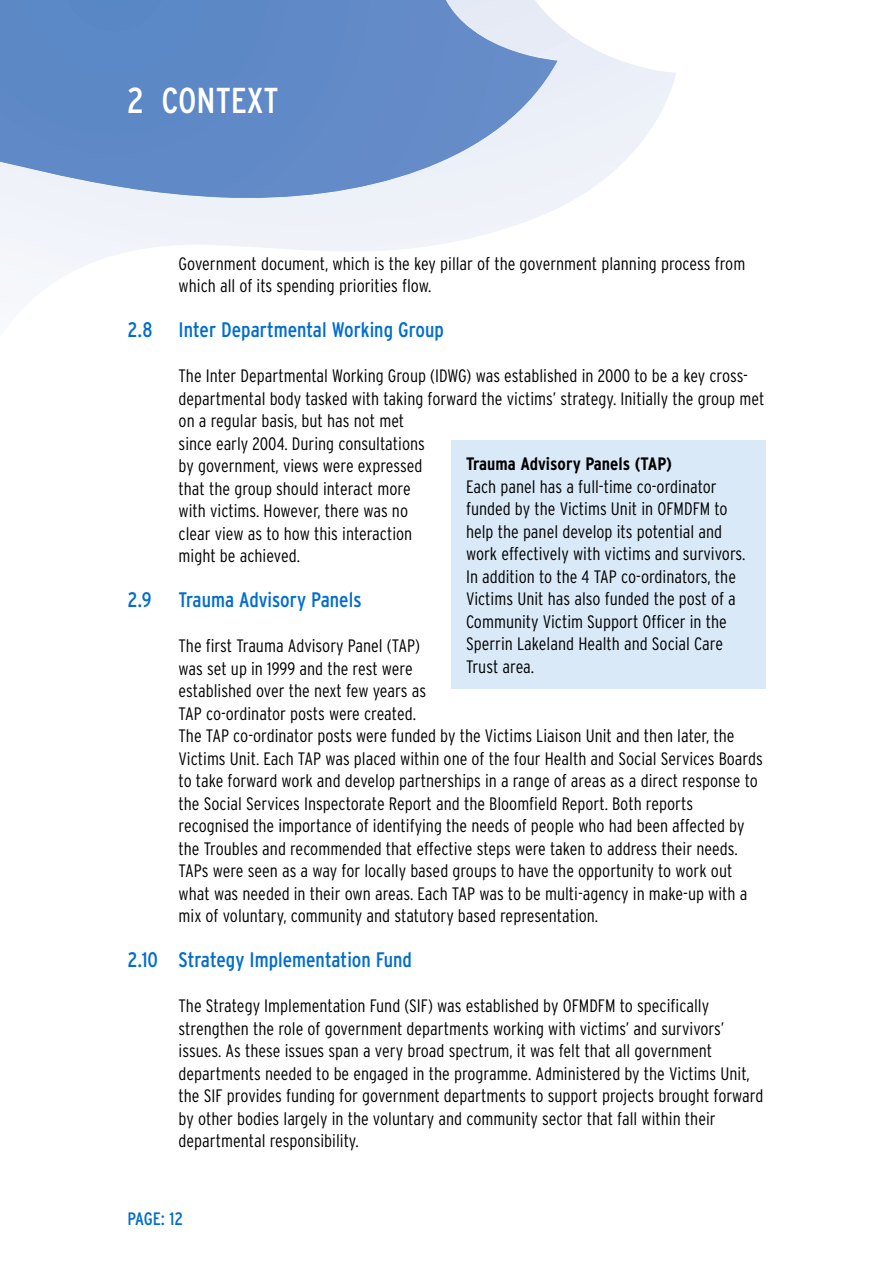
<style>
.page{position:relative;width:893px;height:1263px;background:#fff}
.page>*{position:absolute;margin:0;border:0;box-sizing:border-box;transform-origin:0 0}
.t1{font:condensed 36px "Interstate";color:#fff}
.t2{font:condensed 21px "Interstate";color:#006dcf}
.t3{font:300 condensed 18px/22.5px "Interstate";color:#000}
.t4{font:700 condensed 18px "Interstate";color:#000}
.t5{font:condensed 18px "Interstate";letter-spacing:-.005em;color:#006dcf}
</style>
<div class="page">
<svg style="left:0;top:24px;width:676px;height:265px"></svg>
<svg style="left:0;top:0;width:557px;height:203px;background:#7a9dd0"></svg>
<div style="left:451px;top:440px;width:314px;height:248px;background:#d9e9f8"></div>
<h1 class="t1" style="left:127px;top:80px;width:153px">2 CONTEXT</h1>
<p class="t3" style="left:179px;top:252px;width:568px">Government document, which is the key pillar of the government planning process from which all of its spending priorities flow.</p>
<p class="t2" style="left:128px;top:317px;width:318px">2.8 Inter Departmental Working Group</p>
<p class="t3" style="left:179px;top:365px;width:587px">The Inter Departmental Working Group (IDWG) was established in 2000 to be a key cross&shy;departmental body tasked with taking forward the victims’ strategy. Initially the group met on a regular basis, but has not met<br>since early 2004. During consultations<br>by government, views were expressed<br>that the group should interact more<br>with victims. However, there was no<br>clear view as to how this interaction<br>might be achieved.</p>
<p class="t2" style="left:128px;top:587px;width:26px">2.9</p>
<p class="t2" style="left:179px;top:587px;width:184px">Trauma Advisory Panels</p>
<p class="t3" style="left:179px;top:635px;width:586px">The first Trauma Advisory Panel (TAP)<br>was set up in 1999 and the rest were<br>established over the next few years as<br>TAP co-ordinator posts were created.<br>The TAP co-ordinator posts were funded by the Victims Liaison Unit and then later, the Victims Unit. Each TAP was placed within one of the four Health and Social Services Boards to take forward work and develop partnerships in a range of areas as a direct response to the Social Services Inspectorate Report and the Bloomfield Report. Both reports recognised the importance of identifying the needs of people who had been affected by the Troubles and recommended that effective steps were taken to address their needs.<br>TAPs were seen as a way for locally based groups to have the opportunity to work out what was needed in their own areas. Each TAP was to be multi-agency in make-up with a mix of voluntary, community and statutory based representation.</p>
<p class="t2" style="left:128px;top:947px;width:286px">2.10 Strategy Implementation Fund</p>
<p class="t3" style="left:179px;top:995px;width:586px">The Strategy Implementation Fund (SIF) was established by OFMDFM to specifically strengthen the role of government departments working with victims’ and survivors’ issues. As these issues span a very broad spectrum, it was felt that all government departments needed to be engaged in the programme. Administered by the Victims Unit, the SIF provides funding for government departments to support projects brought forward by other bodies largely in the voluntary and community sector that fall within their departmental responsibility.</p>
<p class="t4" style="left:466px;top:454px;width:208px">Trauma Advisory Panels (TAP)</p>
<p class="t3" style="left:466px;top:475px;width:281px">Each panel has a full-time co-ordinator funded by the Victims Unit in OFMDFM to help the panel develop its potential and work effectively with victims and survivors.<br>In addition to the 4 TAP co-ordinators, the Victims Unit has also funded the post of a Community Victim Support Officer in the Sperrin Lakeland Health and Social Care Trust area.</p>
<p class="t5" style="left:127px;top:1209px;width:57px">PAGE: 12</p>
</div>
